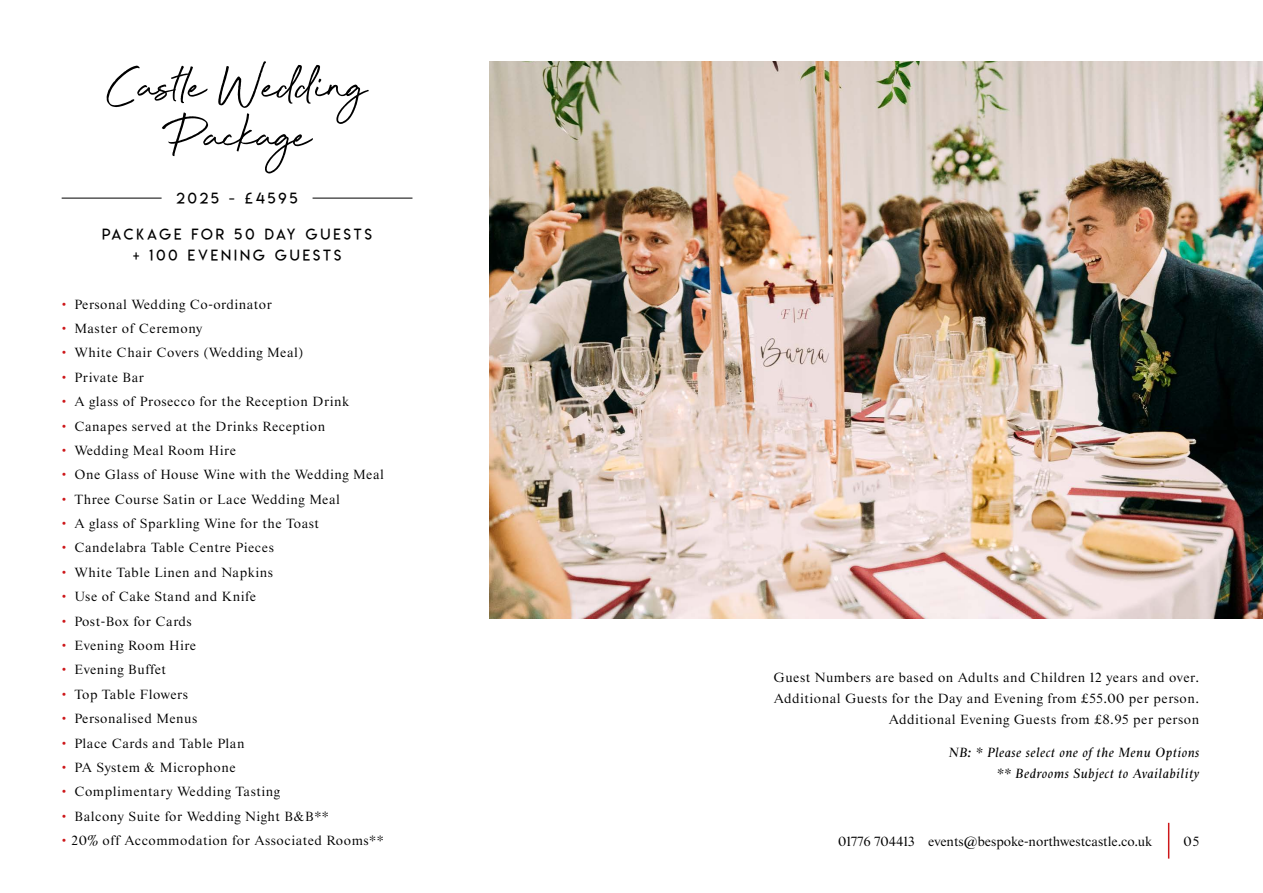
<style>
.page{position:relative;width:1263px;height:893px;background:#fff}
.page>*{position:absolute;margin:0;border:0;box-sizing:border-box;transform-origin:0 0}
.t1{font:60px/49.5px "Beyond Infinity";letter-spacing:-.02em;color:#000;text-align:center}
.t2{font:15px/21px "Lemon Milklight";letter-spacing:.2em;color:#000;text-align:center}
.t3{font:13.5px/21px "Starling";letter-spacing:.04em;color:#000;text-align:right}
.t4{font:italic 13.5px/21px "Starling";letter-spacing:.04em;color:#000;text-align:right}
.t5{font:13.5px "Starling";color:#000}
.s1{color:#cd171a}
</style>
<div class="page">
<img style="left:489px;top:62px;width:774px;height:557px">
<hr style="left:62px;top:198px;width:100px;height:1px;background:#000">
<hr style="left:313px;top:198px;width:99px;height:1px;background:#000">
<hr style="left:1168px;top:823px;width:1px;height:36px;background:#cd171a">
<h1 class="t1" style="left:107px;top:64px;width:261px">Castle Wedding<br>Package</h1>
<p class="t2" style="left:177px;top:188px;width:123px">2025 - £4595</p>
<p class="t2" style="left:102px;top:224px;width:271px">PACKAGE FOR 50 DAY GUESTS + 100 EVENING GUESTS</p>
<p class="t3" style="left:62px;top:294px;width:212px"><span class="s1">•</span> Personal Wedding Co-ordinator</p>
<p class="t3" style="left:62px;top:318px;width:142px"><span class="s1">•</span> Master of Ceremony</p>
<p class="t3" style="left:62px;top:343px;width:243px"><span class="s1">•</span> White Chair Covers (Wedding Meal)</p>
<p class="t3" style="left:62px;top:367px;width:84px"><span class="s1">•</span> Private Bar</p>
<p class="t3" style="left:62px;top:391px;width:289px"><span class="s1">•</span> A glass of Prosecco for the Reception Drink</p>
<p class="t3" style="left:62px;top:416px;width:265px"><span class="s1">•</span> Canapes served at the Drinks Reception</p>
<p class="t3" style="left:62px;top:440px;width:176px"><span class="s1">•</span> Wedding Meal Room Hire</p>
<p class="t3" style="left:62px;top:465px;width:324px"><span class="s1">•</span> One Glass of House Wine with the Wedding Meal</p>
<p class="t3" style="left:62px;top:489px;width:280px"><span class="s1">•</span> Three Course Satin or Lace Wedding Meal</p>
<p class="t3" style="left:62px;top:513px;width:259px"><span class="s1">•</span> A glass of Sparkling Wine for the Toast</p>
<p class="t3" style="left:62px;top:538px;width:214px"><span class="s1">•</span> Candelabra Table Centre Pieces</p>
<p class="t3" style="left:62px;top:562px;width:213px"><span class="s1">•</span> White Table Linen and Napkins</p>
<p class="t3" style="left:62px;top:587px;width:196px"><span class="s1">•</span> Use of Cake Stand and Knife</p>
<p class="t3" style="left:62px;top:611px;width:132px"><span class="s1">•</span> Post-Box for Cards</p>
<p class="t3" style="left:62px;top:635px;width:136px"><span class="s1">•</span> Evening Room Hire</p>
<p class="t3" style="left:62px;top:660px;width:106px"><span class="s1">•</span> Evening Buffet</p>
<p class="t3" style="left:62px;top:684px;width:128px"><span class="s1">•</span> Top Table Flowers</p>
<p class="t3" style="left:62px;top:708px;width:137px"><span class="s1">•</span> Personalised Menus</p>
<p class="t3" style="left:62px;top:733px;width:184px"><span class="s1">•</span> Place Cards and Table Plan</p>
<p class="t3" style="left:62px;top:757px;width:175px"><span class="s1">•</span> PA System &amp; Microphone</p>
<p class="t3" style="left:62px;top:782px;width:220px"><span class="s1">•</span> Complimentary Wedding Tasting</p>
<p class="t3" style="left:62px;top:806px;width:269px"><span class="s1">•</span> Balcony Suite for Wedding Night B&amp;B**</p>
<p class="t3" style="left:62px;top:830px;width:324px"><span class="s1">•</span> 20% off Accommodation for Associated Rooms**</p>
<p class="t3" style="left:774px;top:667px;width:427px">Guest Numbers are based on Adults and Children 12 years and over.<br>Additional Guests for the Day and Evening from £55.00 per person.<br>Additional Evening Guests from £8.95 per person</p>
<p class="t4" style="left:949px;top:742px;width:252px">NB: * Please select one of the Menu Options ** Bedrooms Subject to Availability</p>
<p class="t5" style="left:838px;top:833px;width:316px">01776 704413 events@bespoke-northwestcastle.co.uk</p>
<p class="t3" style="left:1183px;top:831px;width:17px">05</p>
</div>
